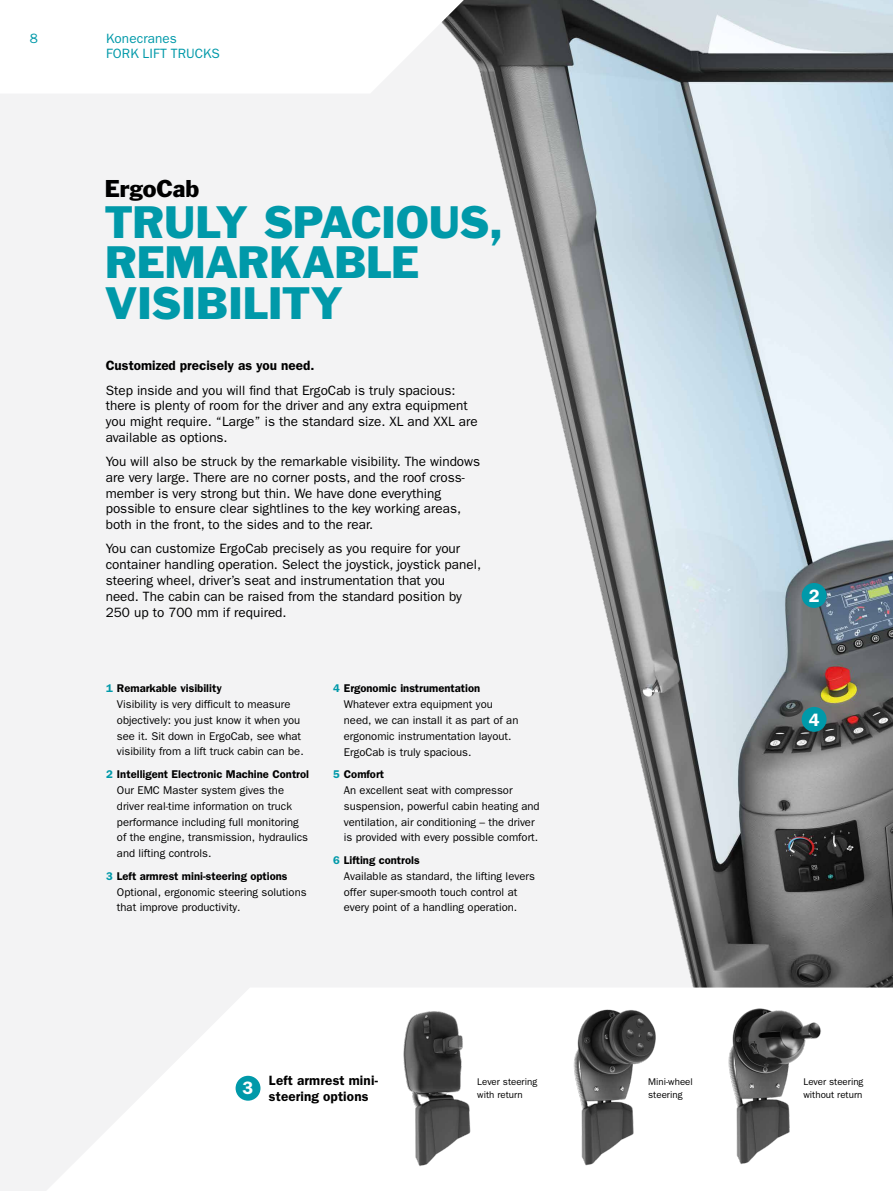
<style>
.page{position:relative;width:893px;height:1191px;background:#f3f3f4}
.page>*{position:absolute;margin:0;border:0;box-sizing:border-box;transform-origin:0 0}
.t1{font:42px/40.5px "Franklin Gothic Std";letter-spacing:-.02em;color:#0099a9}
.t2{font:22.5px "Franklin Gothic Std";letter-spacing:-.005em;color:#000}
.t3{font:600 18px "ITC Franklin Gothic Std";color:#fff}
.t4{font:13.5px/15.8px "ITC Franklin Gothic Std";color:#000}
.t5{font:600 13.5px/15.8px "ITC Franklin Gothic Std";color:#000}
.t6{font:13.5px/15px "ITC Franklin Gothic Std";letter-spacing:.005em;color:#0099a9}
.t7{font:11.25px/15.8px "ITC Franklin Gothic Std";color:#000}
.t8{font:9.75px/12.8px "ITC Franklin Gothic Std";color:#000}
.s1{font-weight:600;color:#0099a9}
.s2{font-weight:600}
</style>
<div class="page">
<img style="left:464px;top:0;width:429px;height:987px">
<div style="left:802px;top:707px;width:25px;height:25px;background:#0099a9;border-radius:50%"></div>
<div style="left:802px;top:583px;width:25px;height:25px;background:#0099a9;border-radius:50%"></div>
<svg style="left:47px;top:987px;width:846px;height:204px;fill:#fff"></svg>
<img style="left:398px;top:1000px;width:77px;height:167px">
<img style="left:570px;top:1000px;width:92px;height:167px">
<img style="left:705px;top:1001px;width:119px;height:164px">
<div style="left:236px;top:1075px;width:24px;height:25px;background:#0099a9;border-radius:50%"></div>
<svg style="left:0;top:0;width:464px;height:93px;fill:#fff"></svg>
<p class="t6" style="left:30px;top:31px;width:10px">8</p>
<p class="t6" style="left:106px;top:31px;width:115px">Konecranes<br>Fork Lift Trucks</p>
<h2 class="t2" style="left:105px;top:174px;width:96px">ErgoCab</h2>
<h1 class="t1" style="left:105px;top:201px;width:400px">TRULY SPACIOUS,<br>REMARKABLE<br>VISIBILITY</h1>
<p class="t5" style="left:106px;top:358px;width:210px">Customized precisely as you need.</p>
<p class="t4" style="left:106px;top:382px;width:374px">Step inside and you will find that ErgoCab is truly spacious: there is plenty of room for the driver and any extra equipment you might require. “Large” is the standard size. XL and XXL are available as options.</p>
<p class="t4" style="left:106px;top:454px;width:376px">You will also be struck by the remarkable visibility. The windows are very large. There are no corner posts, and the roof cross&shy;member is very strong but thin. We have done everything possible to ensure clear sightlines to the key working areas, both in the front, to the sides and to the rear.</p>
<p class="t4" style="left:106px;top:541px;width:377px">You can customize ErgoCab precisely as you require for your container handling operation. Select the joystick, joystick panel, steering wheel, driver’s seat and instrumentation that you need. The cabin can be raised from the standard position by 250 up to 700 mm if required.</p>
<p class="t7" style="left:117px;top:681px;width:188px;text-indent:-11px"><span class="s1">1</span> <span class="s2">Remarkable visibility<br></span>Visibility is very difficult to measure objectively: you just know it when you see it. Sit down in ErgoCab, see what visibility from a lift truck cabin can be.</p>
<p class="t7" style="left:117px;top:766px;width:194px;text-indent:-11px"><span class="s1">2</span> <span class="s2">Intelligent Electronic Machine Control </span>Our EMC Master system gives the driver real-time information on truck performance including full monitoring of the engine, transmission, hydraulics and lifting controls.</p>
<p class="t7" style="left:117px;top:868px;width:191px;text-indent:-11px"><span class="s1">3</span> <span class="s2">Left armrest mini-steering options<br></span>Optional, ergonomic steering solutions that improve productivity.</p>
<p class="t7" style="left:344px;top:681px;width:176px;text-indent:-11px"><span class="s1">4</span> <span class="s2">Ergonomic instrumentation<br></span>Whatever extra equipment you need, we can install it as part of an ergonomic instrumentation layout.<br>ErgoCab is truly spacious.</p>
<p class="t7" style="left:344px;top:766px;width:197px;text-indent:-11px"><span class="s1">5</span> <span class="s2">Comfort<br></span>An excellent seat with compressor suspension, powerful cabin heating and ventilation, air conditioning – the driver is provided with every possible comfort.</p>
<p class="t7" style="left:344px;top:852px;width:193px;text-indent:-11px"><span class="s1">6</span> <span class="s2">Lifting controls<br></span>Available as standard, the lifting levers offer super-smooth touch control at every point of a handling operation.</p>
<h3 class="t3" style="left:809px;top:585px;width:12px">2</h3>
<h3 class="t3" style="left:809px;top:708px;width:12px">4</h3>
<p class="t5" style="left:269px;top:1072px;width:111px">Left armrest mini&shy;steering options</p>
<h3 class="t3" style="left:243px;top:1077px;width:12px">3</h3>
<p class="t8" style="left:477px;top:1075px;width:61px">Lever steering with return</p>
<p class="t8" style="left:648px;top:1075px;width:46px">Mini-wheel steering</p>
<p class="t8" style="left:803px;top:1075px;width:61px">Lever steering without return</p>
</div>
